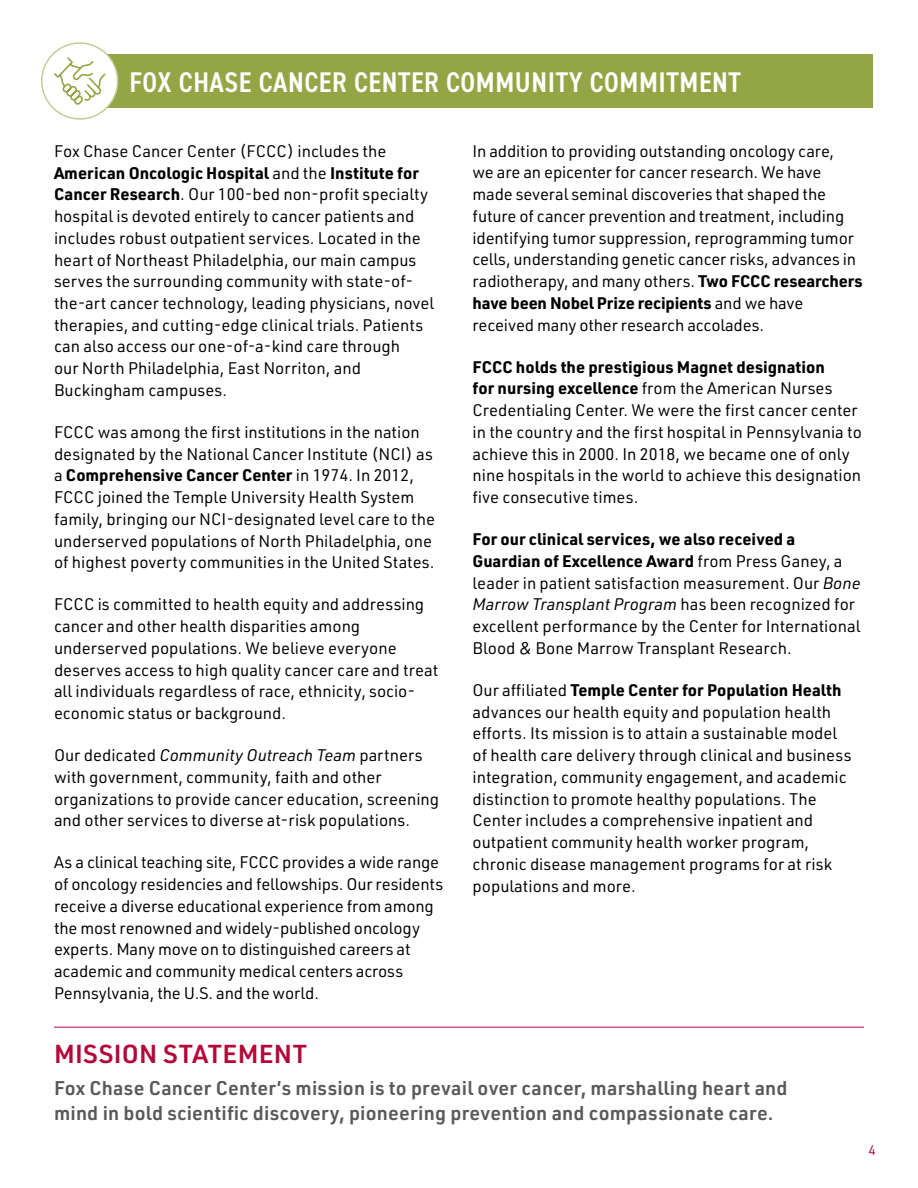
<style>
.page{position:relative;width:918px;height:1188px;background:#fff}
.page>*{position:absolute;margin:0;border:0;box-sizing:border-box;transform-origin:0 0}
.t1{font:600 condensed 28.5px "DIN2014";letter-spacing:.02em;color:#fff}
.t2{font:600 25.5px "URWDIN";letter-spacing:.01em;color:#b30838}
.t3{font:600 19.5px/25.5px "URWDIN";letter-spacing:.01em;color:#58595b}
.t4{font:16.5px/21.8px "URWDIN";color:#000}
.t5{font:13.5px "URWDIN";color:#b30838}
.s1{font-weight:700}
.s2{font-style:italic}
</style>
<div class="page">
<div style="left:54px;top:54px;width:819px;height:54px;background:#94a545"></div>
<hr style="left:54px;top:1027px;width:810px;height:1px;background:#b30838">
<div style="left:42px;top:43px;width:76px;height:76px;background:#fff;border-radius:50%"></div>
<svg style="left:54px;top:57px;width:52px;height:48px"></svg>
<div style="left:41px;top:42px;width:77px;height:78px;border:2px solid #c3cd98;border-radius:50%"></div>
<h1 class="t1" style="left:130px;top:63px;width:613px">FOX CHASE CANCER CENTER COMMUNITY COMMITMENT</h1>
<p class="t4" style="left:54px;top:140px;width:382px">Fox Chase Cancer Center (FCCC) includes the <span class="s1">American Oncologic Hospital</span> and the <span class="s1">Institute for Cancer Research</span>. Our 100-bed non-profit specialty hospital is devoted entirely to cancer patients and includes robust outpatient services. Located in the heart of Northeast Philadelphia, our main campus serves the surrounding community with state-of&shy;the-art cancer technology, leading physicians, novel therapies, and cutting-edge clinical trials. Patients can also access our one-of-a-kind care through<br>our North Philadelphia, East Norriton, and Buckingham campuses.</p>
<p class="t4" style="left:54px;top:421px;width:383px">FCCC was among the first institutions in the nation designated by the National Cancer Institute (NCI) as a <span class="s1">Comprehensive Cancer Center</span> in 1974. In 2012, FCCC joined the Temple University Health System family, bringing our NCI-designated level care to the underserved populations of North Philadelphia, one of highest poverty communities in the United States.</p>
<p class="t4" style="left:54px;top:593px;width:386px">FCCC is committed to health equity and addressing cancer and other health disparities among underserved populations. We believe everyone deserves access to high quality cancer care and treat all individuals regardless of race, ethnicity, socio&shy;economic status or background.</p>
<p class="t4" style="left:54px;top:744px;width:387px">Our dedicated <span class="s2">Community Outreach Team</span> partners with government, community, faith and other organizations to provide cancer education, screening and other services to diverse at-risk populations.</p>
<p class="t4" style="left:54px;top:851px;width:391px">As a clinical teaching site, FCCC provides a wide range of oncology residencies and fellowships. Our residents receive a diverse educational experience from among the most renowned and widely-published oncology experts. Many move on to distinguished careers at academic and community medical centers across Pennsylvania, the U.S. and the world.</p>
<p class="t4" style="left:473px;top:139px;width:392px">In addition to providing outstanding oncology care,<br>we are an epicenter for cancer research. We have made several seminal discoveries that shaped the future of cancer prevention and treatment, including identifying tumor suppression, reprogramming tumor cells, understanding genetic cancer risks, advances in radiotherapy, and many others. <span class="s1">Two FCCC researchers have been Nobel Prize recipients</span> and we have received many other research accolades.</p>
<p class="t4" style="left:473px;top:355px;width:391px"><span class="s1">FCCC holds the prestigious Magnet designation<br>for nursing excellence</span> from the American Nurses Credentialing Center. We were the first cancer center in the country and the first hospital in Pennsylvania to achieve this in 2000. In 2018, we became one of only nine hospitals in the world to achieve this designation five consecutive times.</p>
<p class="t4" style="left:473px;top:528px;width:390px"><span class="s1">For our clinical services, we also received a Guardian of Excellence Award</span> from Press Ganey, a leader in patient satisfaction measurement. Our <span class="s2">Bone Marrow Transplant Program</span> has been recognized for excellent performance by the Center for International Blood &amp; Bone Marrow Transplant Research.</p>
<p class="t4" style="left:473px;top:679px;width:380px">Our affiliated <span class="s1">Temple Center for Population Health </span>advances our health equity and population health efforts. Its mission is to attain a sustainable model of health care delivery through clinical and business integration, community engagement, and academic distinction to promote healthy populations. The Center includes a comprehensive inpatient and outpatient community health worker program, chronic disease management programs for at risk populations and more.</p>
<h2 class="t2" style="left:54px;top:1036px;width:254px">MISSION STATEMENT</h2>
<p class="t3" style="left:54px;top:1074px;width:735px">Fox Chase Cancer Center’s mission is to prevail over cancer, marshalling heart and mind in bold scientific discovery, pioneering prevention and compassionate care.</p>
<p class="t5" style="left:868px;top:1141px;width:9px">4</p>
</div>
